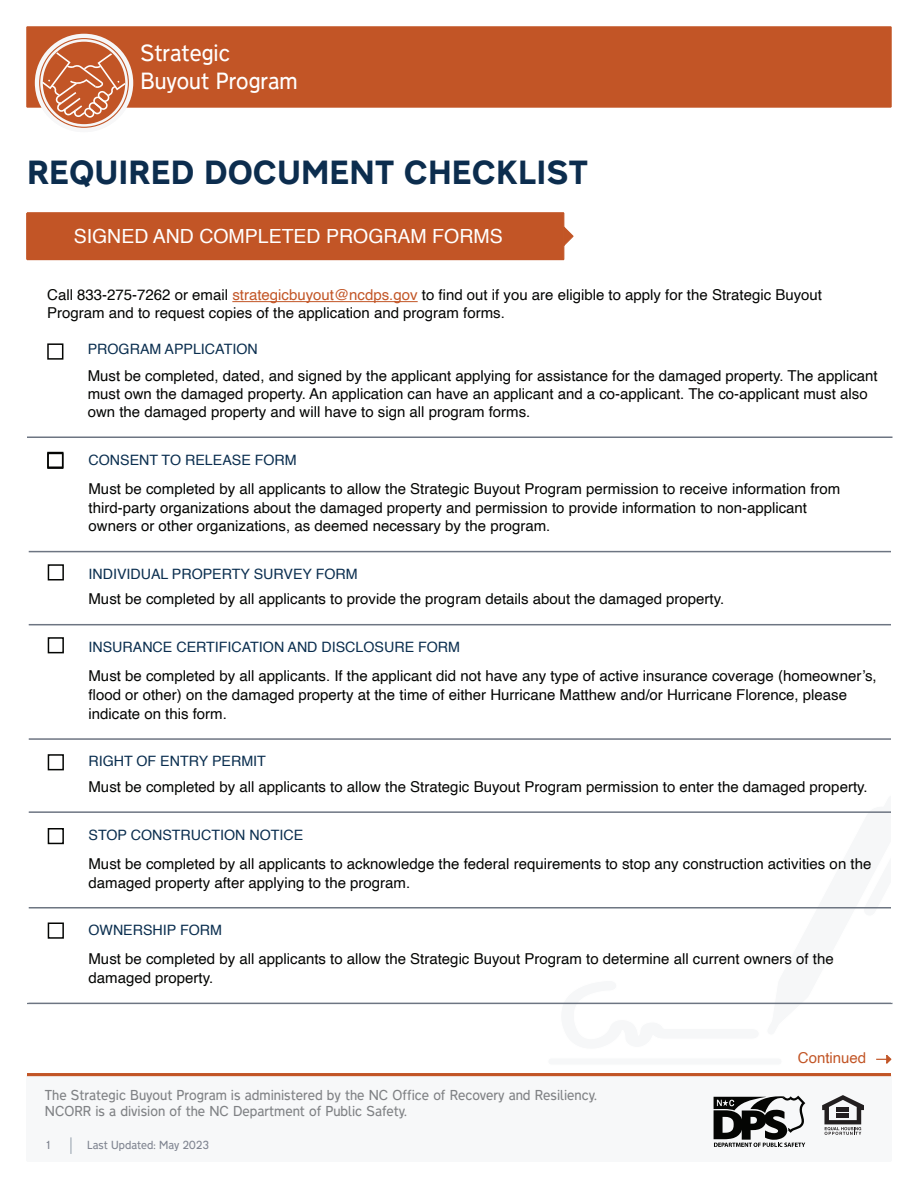
<style>
.page{position:relative;width:918px;height:1188px;background:#fff}
.page>*{position:absolute;margin:0;border:0;box-sizing:border-box;transform-origin:0 0}
.t1{font:800 30px "Transport New";color:#0c2d4e}
.t2{font:300 21px/28.2px "Transport New";color:#fff}
.t3{font:19.5px "Helvetica";color:#fff}
.t4{font:15px/18.8px "Helvetica";color:#040503}
.t5{font:15px "Helvetica";color:#c25526}
.t6{font:14.25px "Helvetica";color:#0a2e4f}
.t7{font:300 12.9px/16.2px "Transport New";color:#808285}
.t8{font:300 10.5px "Transport New";color:#7f8490}
.s1{color:#c25526}
</style>
<div class="page">
<hr style="left:890px;top:1076px;width:2px;height:85px;background:#f6f7f8">
<svg style="left:767px;top:1002px;width:124px;height:3px"></svg>
<svg style="left:560px;top:1002px;width:200px;height:3px"></svg>
<svg style="left:876px;top:1055px;width:15px;height:8px"></svg>
<hr style="left:26px;top:213px;width:2px;height:46px;background:#c25526">
<hr style="left:27px;top:212px;width:537px;height:2px;background:#c25526">
<hr style="left:27px;top:259px;width:537px;height:1px;background:#c25526">
<div style="left:27px;top:213px;width:537px;height:46px;background:#c25526"></div>
<svg style="left:564px;top:227px;width:9px;height:19px"></svg>
<div style="left:47px;top:343px;width:16px;height:17px;border:2px solid #040503"></div>
<div style="left:47px;top:452px;width:16px;height:16px;border:2px solid #040503"></div>
<div style="left:47px;top:453px;width:16px;height:16px;border:2px solid #040503"></div>
<div style="left:48px;top:564px;width:16px;height:16px;border:2px solid #040503"></div>
<div style="left:48px;top:637px;width:16px;height:16px;border:2px solid #040503"></div>
<div style="left:48px;top:754px;width:16px;height:16px;border:2px solid #040503"></div>
<div style="left:48px;top:828px;width:16px;height:16px;border:2px solid #040503"></div>
<div style="left:48px;top:922px;width:16px;height:17px;border:2px solid #040503"></div>
<hr style="left:232px;top:301px;width:186px;height:1px;background:#c25526">
<hr style="left:26px;top:1076px;width:2px;height:85px;background:#f7f8f9">
<hr style="left:27px;top:1160px;width:864px;height:2px;background:#f7f8f9">
<div style="left:27px;top:1076px;width:864px;height:85px;background:#f7f8f9;border:1px solid #f7f8f9"></div>
<svg style="left:71px;top:1137px;width:1px;height:17px"></svg>
<hr style="left:27px;top:1073px;width:864px;height:3px;background:#c25526">
<svg style="left:822px;top:1095px;width:42px;height:40px"></svg>
<div style="left:836px;top:1107px;width:13px;height:5px;background:#231f20"></div>
<hr style="left:836px;top:1114px;width:13px;height:4px;background:#231f20">
<svg style="left:714px;top:1095px;width:91px;height:52px"></svg>
<div style="left:27px;top:27px;width:864px;height:80px;background:#c25526"></div>
<div style="left:35px;top:34px;width:98px;height:98px;background:#f7f7f8;border-radius:50%"></div>
<svg style="left:39px;top:38px;width:90px;height:90px"></svg>
<hr style="left:27px;top:436px;width:865px;height:2px;background:#6d7582">
<hr style="left:28px;top:551px;width:863px;height:1px;background:#6d7582">
<hr style="left:28px;top:624px;width:863px;height:1px;background:#6d7582">
<hr style="left:28px;top:738px;width:863px;height:2px;background:#6d7582">
<hr style="left:28px;top:811px;width:863px;height:2px;background:#6d7582">
<hr style="left:28px;top:907px;width:863px;height:2px;background:#6d7582">
<hr style="left:27px;top:1003px;width:865px;height:1px;background:#6d7582">
<p class="t2" style="left:140px;top:38px;width:159px">Strategic<br>Buyout Program</p>
<h1 class="t1" style="left:27px;top:149px;width:562px">REQUIRED DOCUMENT CHECKLIST</h1>
<h2 class="t3" style="left:74px;top:221px;width:431px">SIGNED AND COMPLETED PROGRAM FORMS</h2>
<p class="t4" style="left:47px;top:287px;width:776px;line-height:17.9px">Call 833-275-7262 or email <span class="s1">strategicbuyout@ncdps.gov</span> to find out if you are eligible to apply for the Strategic Buyout<br>Program and to request copies of the application and program forms.</p>
<h3 class="t6" style="left:88px;top:338px;width:171px">PROGRAM APPLICATION</h3>
<p class="t4" style="left:88px;top:367px;width:791px;line-height:17.9px">Must be completed, dated, and signed by the applicant applying for assistance for the damaged property. The applicant must own the damaged property. An application can have an applicant and a co-applicant. The co-applicant must also own the damaged property and will have to sign all program forms.</p>
<h3 class="t6" style="left:88px;top:449px;width:210px">CONSENT TO RELEASE FORM</h3>
<p class="t4" style="left:88px;top:480px;width:753px">Must be completed by all applicants to allow the Strategic Buyout Program permission to receive information from third-party organizations about the damaged property and permission to provide information to non-applicant owners or other organizations, as deemed necessary by the program.</p>
<h3 class="t6" style="left:88px;top:563px;width:271px">INDIVIDUAL PROPERTY SURVEY FORM</h3>
<p class="t4" style="left:88px;top:590px;width:637px">Must be completed by all applicants to provide the program details about the damaged property.</p>
<h3 class="t6" style="left:88px;top:636px;width:373px">INSURANCE CERTIFICATION AND DISCLOSURE FORM</h3>
<p class="t4" style="left:88px;top:667px;width:790px">Must be completed by all applicants. If the applicant did not have any type of active insurance coverage (homeowner’s, flood or other) on the damaged property at the time of either Hurricane Matthew and/or Hurricane Florence, please indicate on this form.</p>
<h3 class="t6" style="left:88px;top:750px;width:179px">RIGHT OF ENTRY PERMIT</h3>
<p class="t4" style="left:88px;top:778px;width:781px">Must be completed by all applicants to allow the Strategic Buyout Program permission to enter the damaged property.</p>
<h3 class="t6" style="left:88px;top:824px;width:216px">STOP CONSTRUCTION NOTICE</h3>
<p class="t4" style="left:88px;top:855px;width:784px">Must be completed by all applicants to acknowledge the federal requirements to stop any construction activities on the damaged property after applying to the program.</p>
<h3 class="t6" style="left:88px;top:919px;width:135px">OWNERSHIP FORM</h3>
<p class="t4" style="left:88px;top:950px;width:747px">Must be completed by all applicants to allow the Strategic Buyout Program to determine all current owners of the damaged property.</p>
<p class="t7" style="left:45px;top:1086px;width:553px">The Strategic Buyout Program is administered by the NC Office of Recovery and Resiliency.<br>NCORR is a division of the NC Department of Public Safety.</p>
<p class="t8" style="left:46px;top:1137px;width:6px">1</p>
<p class="t8" style="left:87px;top:1137px;width:123px">Last Updated: May 2023</p>
<p class="t5" style="left:798px;top:1046px;width:70px">Continued</p>
</div>
